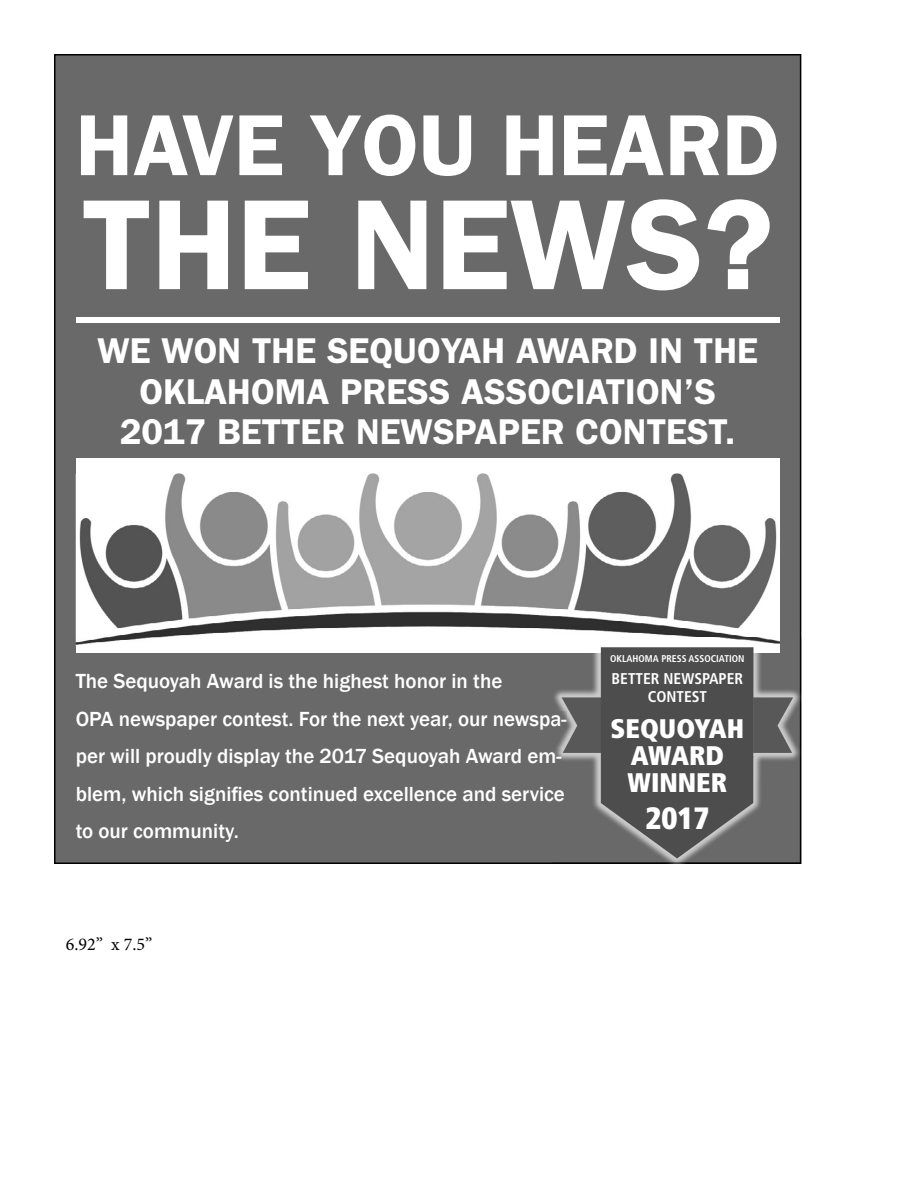
<style>
.page{position:relative;width:918px;height:1188px;background:#fff}
.page>*{position:absolute;margin:0;border:0;box-sizing:border-box;transform-origin:0 0}
.t1{font:600 129px "Franklin Gothic";color:#fff}
.t2{font:600 87px "Franklin Gothic";color:#fff}
.t3{font:600 36px/40.5px "Franklin Gothic";color:#fff;text-align:center}
.t4{font:900 condensed 30.75px "Frutiger";color:#fff}
.t5{font:900 condensed 26.85px/26.8px "Frutiger";color:#fff;text-align:center}
.t6{font:500 21px/37.5px "Franklin Gothic";color:#fff}
.t7{font:18px "Minion Pro";color:#000}
.t8{font:700 condensed 15.6px/18.1px "Frutiger";color:#fff;text-align:center}
.t9{font:700 condensed 9.75px "Frutiger";color:#fff}
</style>
<div class="page">
<div style="left:54px;top:54px;width:747px;height:810px;background:#696969"></div>
<div style="left:76px;top:467px;width:704px;height:186px;background:#fff"></div>
<img style="left:76px;top:473px;width:701px;height:172px">
<img style="left:552px;top:637px;width:249px;height:226px">
<img style="left:552px;top:637px;width:228px;height:16px">
<img style="left:552px;top:712px;width:10px;height:18px">
<img style="left:552px;top:749px;width:10px;height:18px">
<img style="left:552px;top:787px;width:10px;height:18px">
<svg style="left:562px;top:647px;width:231px;height:211px;background:#5e5e5e"></svg>
<h2 class="t2" style="left:76px;top:115px;width:705px">HAVE YOU HEARD</h2>
<h1 class="t1" style="left:82px;top:201px;width:693px">THE NEWS?</h1>
<h3 class="t3" style="left:97px;top:334px;width:662px">WE WON THE SEQUOYAH AWARD IN THE<br>OKLAHOMA PRESS ASSOCIATION’S<br>2017 BETTER NEWSPAPER CONTEST.</h3>
<p class="t6" style="left:76px;top:662px;width:493px">The Sequoyah Award is the highest honor in the<br>OPA newspaper contest. For the next year, our newspa&shy;per will proudly display the 2017 Sequoyah Award em&shy;blem, which signifies continued excellence and service to our community.</p>
<p class="t7" style="left:66px;top:937px;width:88px">6.92” x 7.5”</p>
<p class="t9" style="left:610px;top:655px;width:136px">OKLAHOMA PRESS ASSOCIATION</p>
<p class="t8" style="left:612px;top:671px;width:133px">BETTER NEWSPAPER<br>CONTEST</p>
<p class="t5" style="left:611px;top:717px;width:135px">SEQUOYAH<br>AWARD<br>WINNER</p>
<h3 class="t4" style="left:645px;top:806px;width:66px">2017</h3>
</div>
